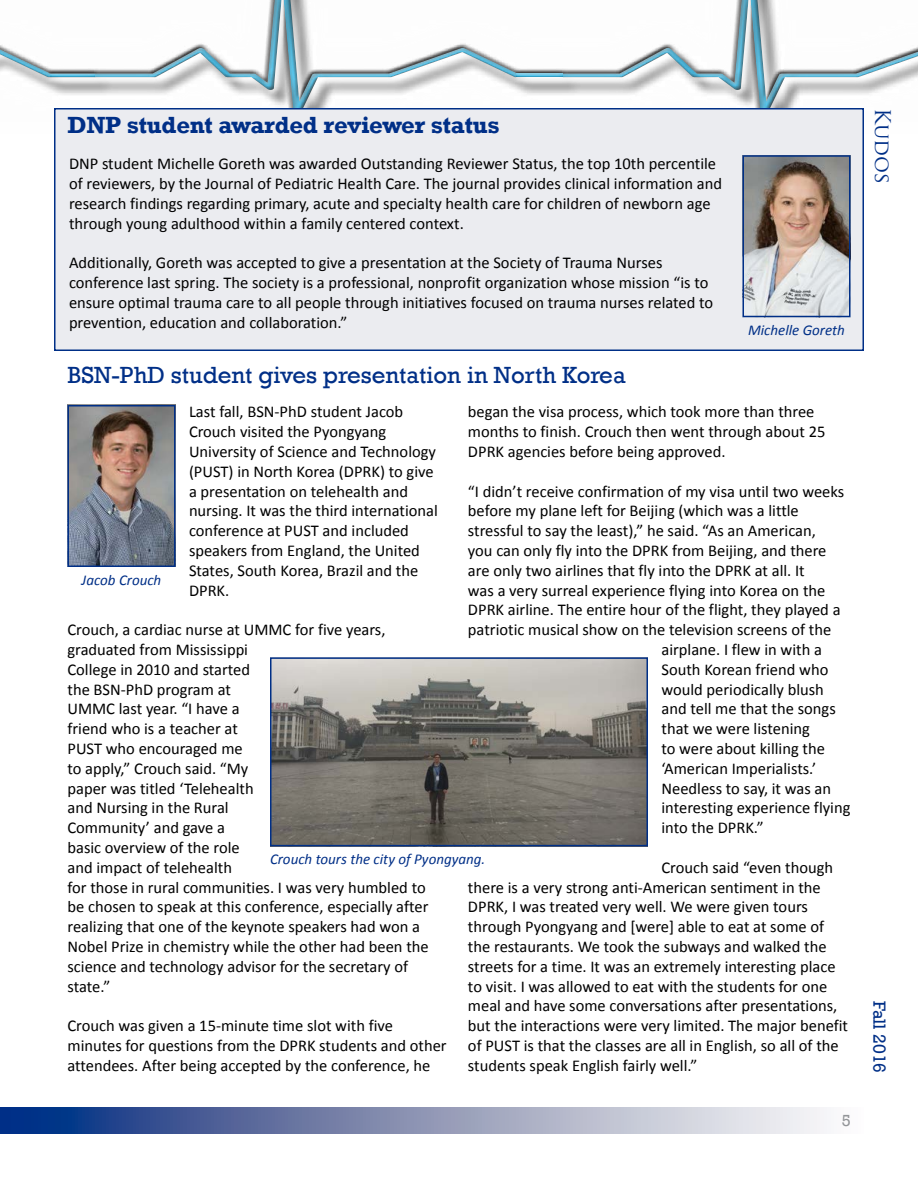
<style>
.page{position:relative;width:918px;height:1188px;background:#fff}
.page>*{position:absolute;margin:0;border:0;box-sizing:border-box;transform-origin:0 0}
.t1{font:24px "Rockwell";color:#002f87}
.t2{font:700 24px "Rockwell";letter-spacing:-.01em;color:#002f87}
.t3{font:21px "Trajan Pro";color:#002f87}
.t4{font:18px "Rockwell";color:#002f87}
.t5{font:16.5px/19.8px "Calibri";color:#000}
.t6{font:16.5px "Rockwell";color:#939598}
.t7{font:italic 15px "Calibri";color:#002f87}
</style>
<div class="page">
<svg style="left:0;top:1107px;width:824px;height:27px;background:#8391b5"></svg>
<div style="left:0;top:0;width:918px;height:121px;background:#000;opacity:.75"></div>
<div style="left:55px;top:109px;width:808px;height:241px;background:#ebecf0"></div>
<div style="left:54px;top:108px;width:810px;height:243px;border:2px solid #002f87"></div>
<img style="left:745px;top:158px;width:102px;height:156px">
<div style="left:742px;top:155px;width:108px;height:162px;border:2px solid #002f87"></div>
<img style="left:71px;top:408px;width:102px;height:156px">
<div style="left:68px;top:405px;width:108px;height:162px;border:2px solid #002f87"></div>
<img style="left:273px;top:660px;width:372px;height:183px">
<div style="left:270px;top:657px;width:378px;height:189px;border:2px solid #002f87"></div>
<h1 class="t2" style="left:68px;top:111px;width:434px">DNP student awarded reviewer status</h1>
<p class="t5" style="left:69px;top:154px;width:655px">DNP student Michelle Goreth was awarded Outstanding Reviewer Status, the top 10th percentile of reviewers, by the Journal of Pediatric Health Care. The journal provides clinical information and research findings regarding primary, acute and specialty health care for children of newborn age through young adulthood within a family centered context.</p>
<p class="t5" style="left:69px;top:253px;width:646px">Additionally, Goreth was accepted to give a presentation at the Society of Trauma Nurses conference last spring. The society is a professional, nonprofit organization whose mission “is to ensure optimal trauma care to all people through initiatives focused on trauma nurses related to prevention, education and collaboration.”</p>
<h1 class="t1" style="left:68px;top:361px;width:560px">BSN-PhD student gives presentation in North Korea</h1>
<p class="t7" style="left:748px;top:320px;width:98px">Michelle Goreth</p>
<p class="t5" style="left:189px;top:402px;width:250px">Last fall, BSN-PhD student Jacob<br>Crouch visited the Pyongyang<br>University of Science and Technology (PUST) in North Korea (DPRK) to give a presentation on telehealth and nursing. It was the third international conference at PUST and included speakers from England, the United<br>States, South Korea, Brazil and the<br>DPRK.</p>
<p class="t5" style="left:67px;top:620px;width:363px">Crouch, a cardiac nurse at UMMC for five years, graduated from Mississippi<br>College in 2010 and started<br>the BSN-PhD program at<br>UMMC last year. “I have a<br>friend who is a teacher at<br>PUST who encouraged me<br>to apply,” Crouch said. “My<br>paper was titled ‘Telehealth<br>and Nursing in the Rural<br>Community’ and gave a<br>basic overview of the role<br>and impact of telehealth<br>for those in rural communities. I was very humbled to be chosen to speak at this conference, especially after realizing that one of the keynote speakers had won a<br>Nobel Prize in chemistry while the other had been the science and technology advisor for the secretary of state.”</p>
<p class="t5" style="left:67px;top:1016px;width:381px">Crouch was given a 15-minute time slot with five minutes for questions from the DPRK students and other attendees. After being accepted by the conference, he</p>
<p class="t5" style="left:468px;top:402px;width:359px">began the visa process, which took more than three months to finish. Crouch then went through about 25<br>DPRK agencies before being approved.</p>
<p class="t5" style="left:468px;top:481px;width:378px">“I didn’t receive confirmation of my visa until two weeks</p>
<p class="t5" style="left:468px;top:501px;width:332px">before my plane left for Beijing (which was a little</p>
<p class="t5" style="left:468px;top:521px;width:349px">stressful to say the least),” he said. “As an American,</p>
<p class="t5" style="left:468px;top:541px;width:360px">you can only fly into the DPRK from Beijing, and there</p>
<p class="t5" style="left:468px;top:560px;width:338px">are only two airlines that fly into the DPRK at all. It</p>
<p class="t5" style="left:468px;top:580px;width:359px">was a very surreal experience flying into Korea on the</p>
<p class="t5" style="left:468px;top:600px;width:374px">DPRK airline. The entire hour of the flight, they played a</p>
<p class="t5" style="left:468px;top:620px;width:365px">patriotic musical show on the television screens of the</p>
<p class="t5" style="left:661px;top:640px;width:162px">airplane. I flew in with a</p>
<p class="t5" style="left:661px;top:659px;width:168px">South Korean friend who</p>
<p class="t5" style="left:661px;top:679px;width:164px">would periodically blush</p>
<p class="t5" style="left:661px;top:699px;width:176px">and tell me that the songs</p>
<p class="t5" style="left:661px;top:719px;width:150px">that we were listening</p>
<p class="t5" style="left:661px;top:739px;width:165px">to were about killing the</p>
<p class="t5" style="left:661px;top:758px;width:156px">‘American Imperialists.’</p>
<p class="t5" style="left:661px;top:778px;width:171px">Needless to say, it was an</p>
<p class="t5" style="left:661px;top:798px;width:190px">interesting experience flying</p>
<p class="t5" style="left:661px;top:818px;width:104px">into the DPRK.”</p>
<p class="t5" style="left:468px;top:857px;width:382px;text-indent:193px">Crouch said “even though there is a very strong anti-American sentiment in the DPRK, I was treated very well. We were given tours through Pyongyang and [were] able to eat at some of the restaurants. We took the subways and walked the streets for a time. It was an extremely interesting place to visit. I was allowed to eat with the students for one meal and have some conversations after presentations, but the interactions were very limited. The major benefit of PUST is that the classes are all in English, so all of the students speak English fairly well.”</p>
<p class="t7" style="left:82px;top:570px;width:81px">Jacob Crouch</p>
<p class="t7" style="left:270px;top:849px;width:217px">Crouch tours the city of Pyongyang.</p>
<p class="t6" style="left:842px;top:1111px;width:10px">5</p>
<p class="t3" style="left:896px;top:108px;width:78px;rotate:90deg">Kudos</p>
<p class="t4" style="left:890px;top:1001px;width:74px;rotate:90deg">Fall 2016</p>
</div>
